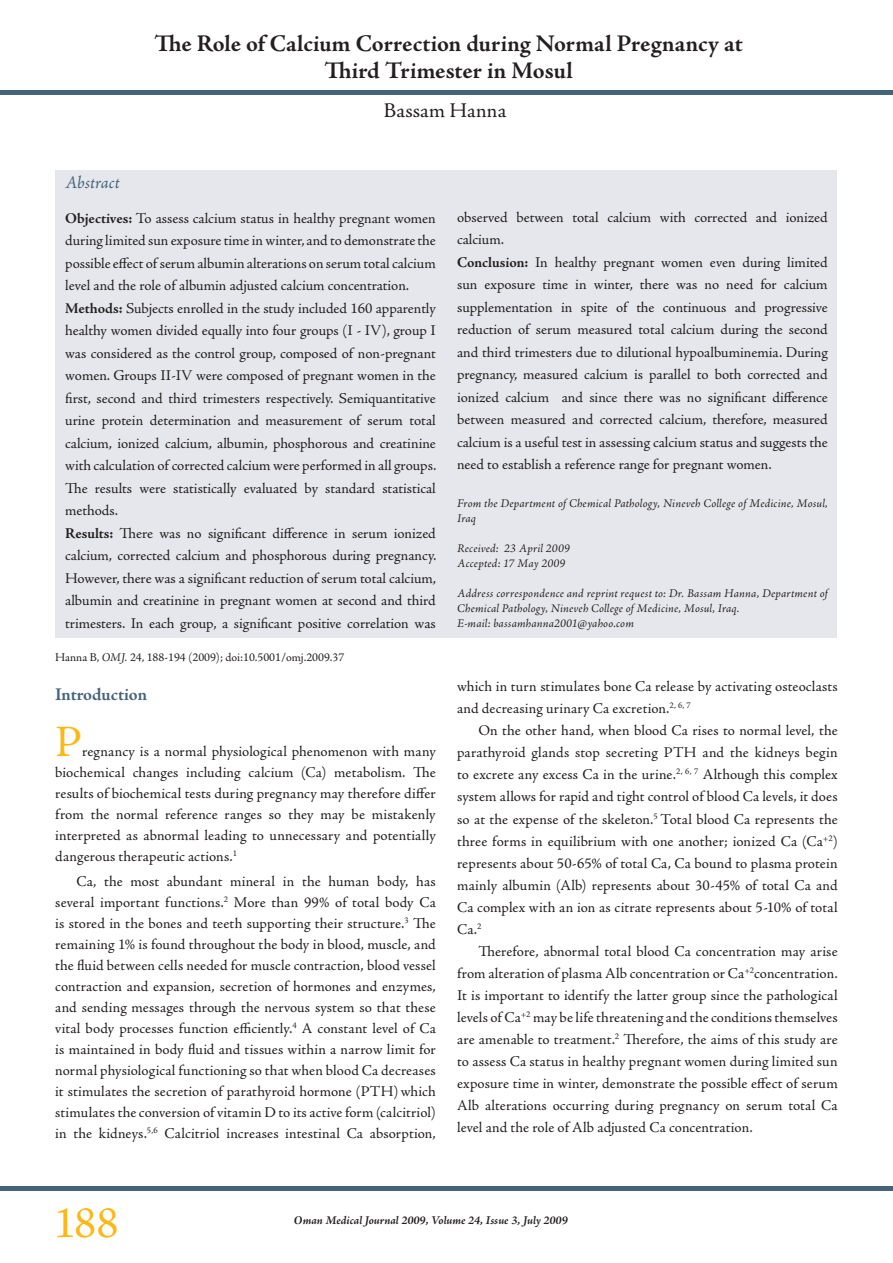
<style>
.page{position:relative;width:893px;height:1263px;background:#fff}
.page>*{position:absolute;margin:0;border:0;box-sizing:border-box;transform-origin:0 0}
.t1{font:45px "Adobe Jenson Pro";color:#fcb814}
.t2{font:700 24px/27px "Adobe Jenson Pro";color:#231f20;text-align:center}
.t3{font:21px "Adobe Jenson Pro";letter-spacing:.005em;color:#231f20}
.t4{font:700 18px "Adobe Jenson Pro";letter-spacing:-.005em;color:#44637a}
.t5{font:italic 18px "Adobe Jenson Pro";letter-spacing:-.005em;color:#44637a}
.t6{font:15px/22.5px "Adobe Jenson Pro";color:#231f20;text-align:justify}
.t7{font:italic 12px/15px "Adobe Jenson Pro";letter-spacing:.015em;color:#231f20}
.t8{font:12px "Adobe Jenson Pro";color:#231f20}
.t9{font:italic 700 12px "Adobe Jenson Pro";letter-spacing:-.005em;color:#231f20}
.s1{font-weight:700}
.s2{font-style:italic}
</style>
<div class="page">
<hr style="left:0;top:90px;width:893px;height:4px;background:#44637a">
<div style="left:0;top:1186px;width:893px;height:5px;background:#44637a"></div>
<div style="left:56px;top:170px;width:781px;height:468px;background:#e6e7ec"></div>
<h2 class="t2" style="left:154px;top:31px;width:590px">The Role of Calcium Correction during Normal Pregnancy at<br>Third Trimester in Mosul</h2>
<h3 class="t3" style="left:384px;top:99px;width:124px">Bassam Hanna</h3>
<p class="t5" style="left:65px;top:172px;width:56px">Abstract</p>
<p class="t6" style="left:65px;top:207px;width:373px;text-align:left"><span class="s1">Objectives:</span> To assess calcium status in healthy pregnant women during limited sun exposure time in winter, and to demonstrate the possible effect of serum albumin alterations on serum total calcium level and the role of albumin adjusted calcium concentration.<br><span class="s1">Methods:</span> Subjects enrolled in the study included 160 apparently healthy women divided equally into four groups (I - IV), group I was considered as the control group, composed of non-pregnant women. Groups II-IV were composed of pregnant women in the first, second and third trimesters respectively. Semiquantitative urine protein determination and measurement of serum total calcium, ionized calcium, albumin, phosphorous and creatinine with calculation of corrected calcium were performed in all groups.<br>The results were statistically evaluated by standard statistical methods.<br><span class="s1">Results:</span> There was no significant difference in serum ionized calcium, corrected calcium and phosphorous during pregnancy.<br>However, there was a significant reduction of serum total calcium, albumin and creatinine in pregnant women at second and third trimesters. In each group, a significant positive correlation was</p>
<p class="t6" style="left:457px;top:206px;width:372px;text-align:left">observed between total calcium with corrected and ionized calcium.<br><span class="s1">Conclusion:</span> In healthy pregnant women even during limited sun exposure time in winter, there was no need for calcium supplementation in spite of the continuous and progressive reduction of serum measured total calcium during the second and third trimesters due to dilutional hypoalbuminemia. During pregnancy, measured calcium is parallel to both corrected and ionized calcium and since there was no significant difference between measured and corrected calcium, therefore, measured calcium is a useful test in assessing calcium status and suggests the need to establish a reference range for pregnant women.</p>
<p class="t7" style="left:457px;top:496px;width:372px">From the Department of Chemical Pathology, Nineveh College of Medicine, Mosul,<br>Iraq</p>
<p class="t7" style="left:457px;top:541px;width:114px">Received: 23 April 2009<br>Accepted: 17 May 2009</p>
<p class="t7" style="left:457px;top:586px;width:372px">Address correspondence and reprint request to: Dr. Bassam Hanna, Department of<br>Chemical Pathology, Nineveh College of Medicine, Mosul, Iraq.<br>E-mail: bassamhanna2001@yahoo.com</p>
<p class="t8" style="left:55px;top:650px;width:291px">Hanna B, <span class="s2">OMJ.</span> 24, 188-194 (2009); doi:10.5001/omj.2009.37</p>
<p class="t4" style="left:55px;top:684px;width:93px">Introduction</p>
<h1 class="t1" style="left:55px;top:716px;width:28px">P</h1>
<p class="t6" style="left:55px;top:741px;width:382px;line-height:21px;text-indent:27px">regnancy is a normal physiological phenomenon with many biochemical changes including calcium (Ca) metabolism. The results of biochemical tests during pregnancy may therefore differ from the normal reference ranges so they may be mistakenly interpreted as abnormal leading to unnecessary and potentially dangerous therapeutic actions.<sup>1</sup></p>
<p class="t6" style="left:55px;top:871px;width:382px;line-height:21px;text-indent:21px">Ca, the most abundant mineral in the human body, has several important functions.<sup>2</sup> More than 99% of total body Ca is stored in the bones and teeth supporting their structure.<sup>3</sup> The remaining 1% is found throughout the body in blood, muscle, and the fluid between cells needed for muscle contraction, blood vessel contraction and expansion, secretion of hormones and enzymes, and sending messages through the nervous system so that these vital body processes function efficiently.<sup>4</sup> A constant level of Ca is maintained in body fluid and tissues within a narrow limit for normal physiological functioning so that when blood Ca decreases it stimulates the secretion of parathyroid hormone (PTH) which stimulates the conversion of vitamin D to its active form (calcitriol) in the kidneys.<sup>5,6</sup> Calcitriol increases intestinal Ca absorption,</p>
<p class="t6" style="left:457px;top:676px;width:382px;line-height:22px">which in turn stimulates bone Ca release by activating osteoclasts and decreasing urinary Ca excretion.<sup>2,</sup> <sup>6,</sup> <sup>7</sup></p>
<p class="t6" style="left:457px;top:720px;width:382px;line-height:22px;text-indent:21px">On the other hand, when blood Ca rises to normal level, the parathyroid glands stop secreting PTH and the kidneys begin to excrete any excess Ca in the urine.<sup>2,</sup> <sup>6,</sup> <sup>7</sup> Although this complex system allows for rapid and tight control of blood Ca levels, it does so at the expense of the skeleton.<sup>5</sup> Total blood Ca represents the three forms in equilibrium with one another; ionized Ca (Ca<sup>+2</sup>) represents about 50-65% of total Ca, Ca bound to plasma protein mainly albumin (Alb) represents about 30-45% of total Ca and Ca complex with an ion as citrate represents about 5-10% of total Ca.<sup>2</sup></p>
<p class="t6" style="left:457px;top:940px;width:382px;line-height:22px;text-indent:21px">Therefore, abnormal total blood Ca concentration may arise from alteration of plasma Alb concentration or Ca<sup>+2</sup>concentration.<br>It is important to identify the latter group since the pathological levels of Ca<sup>+2</sup> may be life threatening and the conditions themselves are amenable to treatment.<sup>2</sup> Therefore, the aims of this study are to assess Ca status in healthy pregnant women during limited sun exposure time in winter, demonstrate the possible effect of serum Alb alterations occurring during pregnancy on serum total Ca level and the role of Alb adjusted Ca concentration.</p>
<h1 class="t1" style="left:54px;top:1197px;width:66px">188</h1>
<p class="t9" style="left:294px;top:1214px;width:275px">Oman Medical Journal 2009, Volume 24, Issue 3, July 2009</p>
</div>
